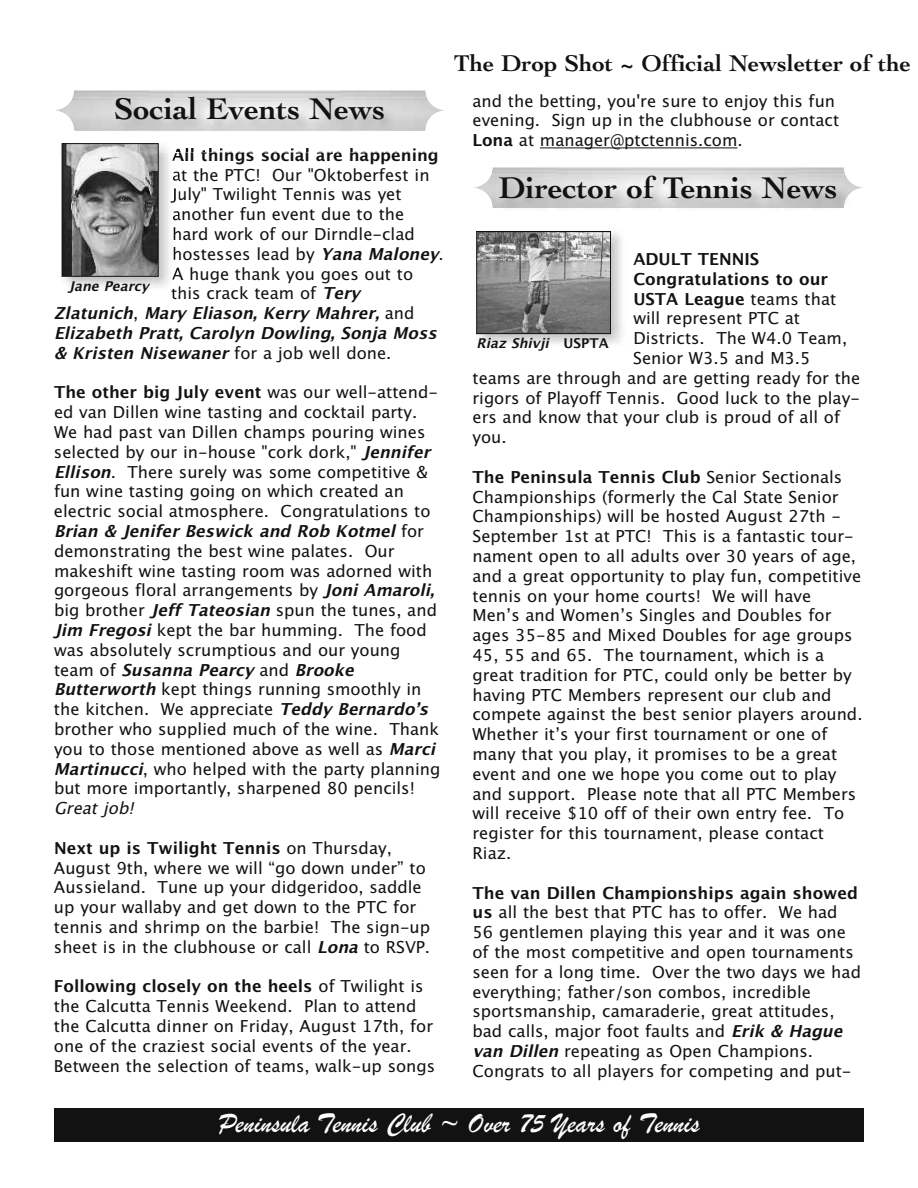
<style>
.page{position:relative;width:918px;height:1188px;background:#fff}
.page>*{position:absolute;margin:0;border:0;box-sizing:border-box;transform-origin:0 0}
.t1{font:700 31.5px "Cochin";color:#121212}
.t2{font:28.8px "Brush Script";color:#fff}
.t3{font:700 24px "Cochin";color:#121212}
.t4{font:16.5px/19.8px "Lucida Grande";color:#121212}
.t5{font:italic 700 16.5px "Lucida Grande";color:#121212}
.t6{font:700 16.5px "Lucida Grande";color:#121212}
.t7{font:italic 16.5px "Lucida Grande";color:#121212}
.t8{font:italic 700 13.5px "Lucida Grande";color:#121212}
.s1{font-weight:700;font-style:italic}
.s2{font-weight:400;font-style:normal}
.s3{font-weight:700}
.s4{font-weight:400}
.s5{font-style:normal}
</style>
<div class="page">
<div style="left:54px;top:1108px;width:810px;height:34px;background:#121212"></div>
<hr style="left:540px;top:148px;width:197px;height:1px;background:#121212">
<img style="left:178px;top:148px;width:144px;height:4px">
<svg style="left:173px;top:171px;width:5px;height:10px"></svg>
<img style="left:171px;top:188px;width:5px;height:16px">
<svg style="left:173px;top:211px;width:5px;height:9px"></svg>
<svg style="left:174px;top:227px;width:4px;height:13px"></svg>
<svg style="left:174px;top:247px;width:4px;height:13px"></svg>
<img style="left:172px;top:267px;width:6px;height:13px">
<svg style="left:172px;top:288px;width:5px;height:8px"></svg>
<svg style="left:172px;top:148px;width:6px;height:13px"></svg>
<img style="left:64px;top:145px;width:93px;height:130px">
<div style="left:62px;top:143px;width:97px;height:134px;border:1px solid #121212"></div>
<img style="left:478px;top:233px;width:131px;height:99px">
<div style="left:476px;top:231px;width:135px;height:103px;border:1px solid #121212"></div>
<img style="left:476px;top:231px;width:135px;height:1px">
<h1 class="t1" style="left:114px;top:90px;width:273px">Social Events News</h1>
<p class="t6" style="left:172px;top:145px;width:268px">All things social are happening</p>
<p class="t4" style="left:172px;top:165px;width:259px">at the PTC! Our "Oktoberfest in</p>
<p class="t4" style="left:172px;top:185px;width:231px">July" Twilight Tennis was yet</p>
<p class="t4" style="left:172px;top:205px;width:234px">another fun event due to the</p>
<p class="t4" style="left:172px;top:224px;width:244px">hard work of our Dirndle-clad</p>
<p class="t4" style="left:172px;top:244px;width:274px">hostesses lead by <span class="s1">YanaMaloney</span>.</p>
<p class="t4" style="left:172px;top:264px;width:243px">A huge thank you goes out to</p>
<p class="t4" style="left:171px;top:284px;width:196px">this crack team of <span class="s1">Tery</span></p>
<p class="t5" style="left:54px;top:304px;width:362px">Zlatunich<span class="s2">,</span> Mary Eliason, Kerry Mahrer, <span class="s2">a n d</span></p>
<p class="t5" style="left:54px;top:324px;width:390px">Elizabeth Pratt, Carolyn Dowling, Sonja Moss</p>
<p class="t5" style="left:54px;top:343px;width:339px">&amp;KristenNisewaner<span class="s2">for a job well done.</span></p>
<p class="t4" style="left:54px;top:383px;width:388px"><span class="s3">The other big July event</span> was our well-attend&shy;ed van Dillen wine tasting and cocktail party.<br>We had past van Dillen champs pouring wines selected by our in-house "cork dork," <span class="s1">Jennifer Ellison</span>. There surely was some competitive &amp; fun wine tasting going on which created an electric social atmosphere. Congratulations to <span class="s1">Brian &amp; Jenifer Beswick and Rob Kotmel</span> fo r demonstrating the best wine palates. Our makeshift wine tasting room was adorned with gorgeous floral arrangements by <span class="s1">JoniAmaroli, </span>big brother <span class="s1">JeffTateosian</span>spun the tunes, and <span class="s1">JimFregosi</span>kept the bar humming. The food was absolutely scrumptious and our young<br>t e a m o f <span class="s1">Susanna Pearcy</span> a n d <span class="s1">Brooke Butterworth</span>kept things running smoothly in the kitchen. We appreciate <span class="s1">TeddyBernardo’s </span>brother who supplied much of the wine. Thank you to those mentioned above as well as <span class="s1">Marci Martinucci</span>, who helped with the party planning but more importantly, sharpened 80 pencils!</p>
<p class="t7" style="left:54px;top:799px;width:88px">Great job!</p>
<p class="t4" style="left:54px;top:838px;width:378px"><span class="s3">Next up is Twilight Tennis</span> on Thursday, August 9th, where we will “go down under” to Aussieland. Tune up your didgeridoo, saddle up your wallaby and get down to the PTC for tennis and shrimp on the barbie! The sign-up sheet is in the clubhouse or call <span class="s1">Lona</span>to RSVP.</p>
<p class="t4" style="left:54px;top:977px;width:383px"><span class="s3">Following closely on the heels</span> of Twilight is the Calcutta Tennis Weekend. Plan to attend the Calcutta dinner on Friday, August 17th, for one of the craziest social events of the year.<br>Between the selection of teams, walk-up songs</p>
<p class="t8" style="left:68px;top:278px;width:87px">Jane Pearcy</p>
<h3 class="t3" style="left:454px;top:49px;width:458px">The Drop Shot ~ Official Newsletter of the</h3>
<p class="t4" style="left:473px;top:91px;width:368px">and the betting, you're sure to enjoy this fun evening. Sign up in the clubhouse or contact<br><span class="s3">Lona</span> at manager@ptctennis.com.</p>
<h1 class="t1" style="left:499px;top:169px;width:341px">Director of Tennis News</h1>
<p class="t6" style="left:633px;top:250px;width:127px">ADULT TENNIS</p>
<p class="t6" style="left:633px;top:270px;width:196px">Congratulations to our</p>
<p class="t6" style="left:633px;top:289px;width:204px">USTA League <span class="s4">teams that</span></p>
<p class="t4" style="left:633px;top:309px;width:168px">will represent PTC at</p>
<p class="t4" style="left:633px;top:329px;width:215px">Districts. The W4.0 Team,</p>
<p class="t4" style="left:633px;top:349px;width:179px">Senior W3.5 and M3.5</p>
<p class="t4" style="left:472px;top:368px;width:389px">teams are through and are getting ready for the</p>
<p class="t4" style="left:472px;top:388px;width:389px">rigors of Playoff Tennis. Good luck to the play-</p>
<p class="t4" style="left:472px;top:408px;width:369px">ers and know that your club is proud of all of</p>
<p class="t4" style="left:473px;top:428px;width:36px">you.</p>
<p class="t4" style="left:473px;top:467px;width:392px"><span class="s3">The Peninsula Tennis Club</span> Senior Sectionals Championships (formerly the Cal State Senior Championships) will be hosted August 27th - September 1st at PTC! This is a fantastic tour&shy;nament open to all adults over 30 years of age, and a great opportunity to play fun, competitive tennis on your home courts! We will have Men’s and Women’s Singles and Doubles for ages 35-85 and Mixed Doubles for age groups 45, 55 and 65. The tournament, which is a great tradition for PTC, could only be better by having PTC Members represent our club and compete against the best senior players around.<br>Whether it’s your first tournament or one of many that you play, it promises to be a great event and one we hope you come out to play and support. Please note that all PTC Members will receive $10 off of their own entry fee. To register for this tournament, please contact Riaz.</p>
<p class="t4" style="left:472px;top:883px;width:390px"><span class="s3">The van Dillen Championships again showed us</span> all the best that PTC has to offer. We had 56 gentlemen playing this year and it was one of the most competitive and open tournaments seen for a long time. Over the two days we had everything; father/son combos, incredible sportsmanship, camaraderie, great attitudes, bad calls, major foot faults and <span class="s1">Erik&amp;Hague vanDillen</span>repeating as Open Champions.<br>Congrats to all players for competing and put-</p>
<p class="t8" style="left:477px;top:336px;width:134px">Riaz Shivji <span class="s5">U S PTA</span></p>
<h2 class="t2" style="left:218px;top:1105px;width:483px">Peninsula Tennis Club ~ Over 75 Years of Tennis</h2>
</div>
